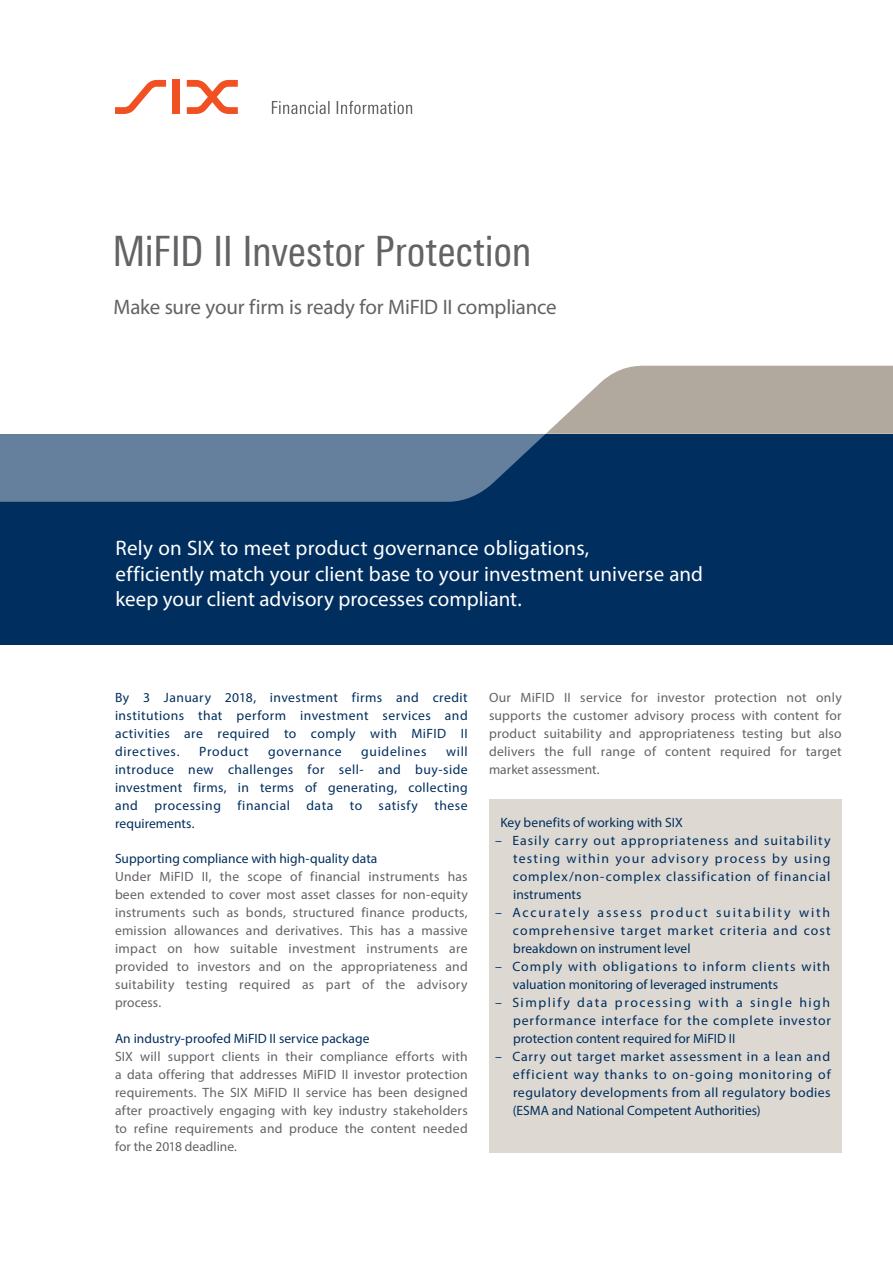
<style>
.page{position:relative;width:893px;height:1263px;background:#fff}
.page>*{position:absolute;margin:0;border:0;box-sizing:border-box;transform-origin:0 0}
.SIX_head_420_condens{font:42px "Linotype Univers 420 Cn";letter-spacing:-.005em;color:#636366}
.SIX_subheadline_430{font:21px/25.5px "Myriad Pro";letter-spacing:.005em;color:#fff}
.SIX_subheadline_430-2{font:21px "Myriad Pro";letter-spacing:-.01em;color:#636366}
.SIX_copy_430_regular{font:13.5px/18px "Myriad Pro";letter-spacing:.02em;color:#636366;text-align:justify}
.SIX_copy_bullets_bas{font:13.5px/18px "Myriad Pro";letter-spacing:.01em;color:#002e5e;text-align:justify}
.SIX_lead_630_9pt{font:13.5px/18px "Myriad Pro";letter-spacing:.03em;color:#002e5e;text-align:justify}
.SIX_lead_630_9pt-2{font:13.5px "Myriad Pro";letter-spacing:.005em;color:#002e5e}
.SIX_lead_630_9pt-3{font:13.5px "Myriad Pro";letter-spacing:.05em;color:#002e5e}
</style>
<div class="page">
<div style="left:0;top:434px;width:893px;height:210px;background:#002e5e"></div>
<svg style="left:0;top:366px;width:893px;height:136px"></svg>
<div style="left:489px;top:799px;width:353px;height:353px;background:#ddd9d2"></div>
<svg style="left:115px;top:80px;width:51px;height:34px"></svg>
<div style="left:173px;top:80px;width:7px;height:34px;background:#f15122"></div>
<svg style="left:187px;top:80px;width:51px;height:34px"></svg>
<svg style="left:272px;top:101px;width:140px;height:13px"></svg>
<p class="SIX_head_420_condens" style="left:112px;top:226px;width:421px">MiFID II Investor Protection</p>
<p class="SIX_subheadline_430-2" style="left:114px;top:294px;width:445px">Make sure your firm is ready for MiFID II compliance</p>
<p class="SIX_subheadline_430" style="left:115px;top:535px;width:589px">Rely on SIX to meet product governance obligations,<br>efficiently match your client base to your investment universe and keep your client advisory processes compliant.</p>
<p class="SIX_lead_630_9pt" style="left:115px;top:689px;width:354px">By 3 January 2018, investment firms and credit institutions that perform investment services and activities are required to comply with MiFID II directives.</p>
<p class="SIX_lead_630_9pt" style="left:115px;top:743px;width:354px;text-indent:331px">will introduce new challenges for sell- and buy-side investment firms, in terms of generating, collecting and processing financial data to satisfy these requirements.</p>
<p class="SIX_lead_630_9pt-2" style="left:115px;top:850px;width:264px">Supporting compliance with high-quality data</p>
<p class="SIX_copy_430_regular" style="left:115px;top:867px;width:354px">Under MiFID II, the scope of financial instruments has been extended to cover most asset classes for non-equity instruments such as bonds, structured finance products, emission allowances and derivatives. This has a massive impact on how suitable investment instruments are provided to investors and on the appropriateness and suitability testing required as part of the advisory process.</p>
<p class="SIX_lead_630_9pt-2" style="left:115px;top:1030px;width:256px">An industry-proofed MiFID II service package</p>
<p class="SIX_copy_430_regular" style="left:115px;top:1047px;width:354px">SIX will support clients in their compliance efforts with a data offering that addresses MiFID II investor protection requirements. The SIX MiFID II service has been designed after proactively engaging with key industry stakeholders to refine requirements and produce the content needed for the 2018 deadline.</p>
<p class="SIX_lead_630_9pt-3" style="left:199px;top:743px;width:51px">Product</p>
<p class="SIX_lead_630_9pt-3" style="left:268px;top:743px;width:75px">governance</p>
<p class="SIX_lead_630_9pt-3" style="left:361px;top:743px;width:67px">guidelines</p>
<p class="SIX_copy_430_regular" style="left:489px;top:689px;width:354px">Our MiFID II service for investor protection not only supports the customer advisory process with content for product suitability and appropriateness testing but also delivers the full range of content required for target market assessment.</p>
<p class="SIX_lead_630_9pt-2" style="left:500px;top:814px;width:184px">Key benefits of working with SIX</p>
<p class="SIX_copy_bullets_bas" style="left:513px;top:831px;width:319px;text-indent:-18px">– Easily carry out appropriateness and suitability testing within your advisory process by using complex/non-complex classification of financial instruments</p>
<p class="SIX_copy_bullets_bas" style="left:513px;top:903px;width:319px;text-indent:-18px">– Accurately assess product suitability with comprehensive target market criteria and cost breakdown on instrument level</p>
<p class="SIX_copy_bullets_bas" style="left:513px;top:957px;width:319px;text-indent:-18px">– Comply with obligations to inform clients with valuation monitoring of leveraged instruments</p>
<p class="SIX_copy_bullets_bas" style="left:513px;top:993px;width:319px;text-indent:-18px">– Simplify data processing with a single high performance interface for the complete investor protection content required for MiFID II</p>
<p class="SIX_copy_bullets_bas" style="left:513px;top:1047px;width:319px;text-indent:-17px">– Carry out target market assessment in a lean and efficient way thanks to on-going monitoring of regulatory developments from all regulatory bodies (ESMA and National Competent Authorities)</p>
</div>
